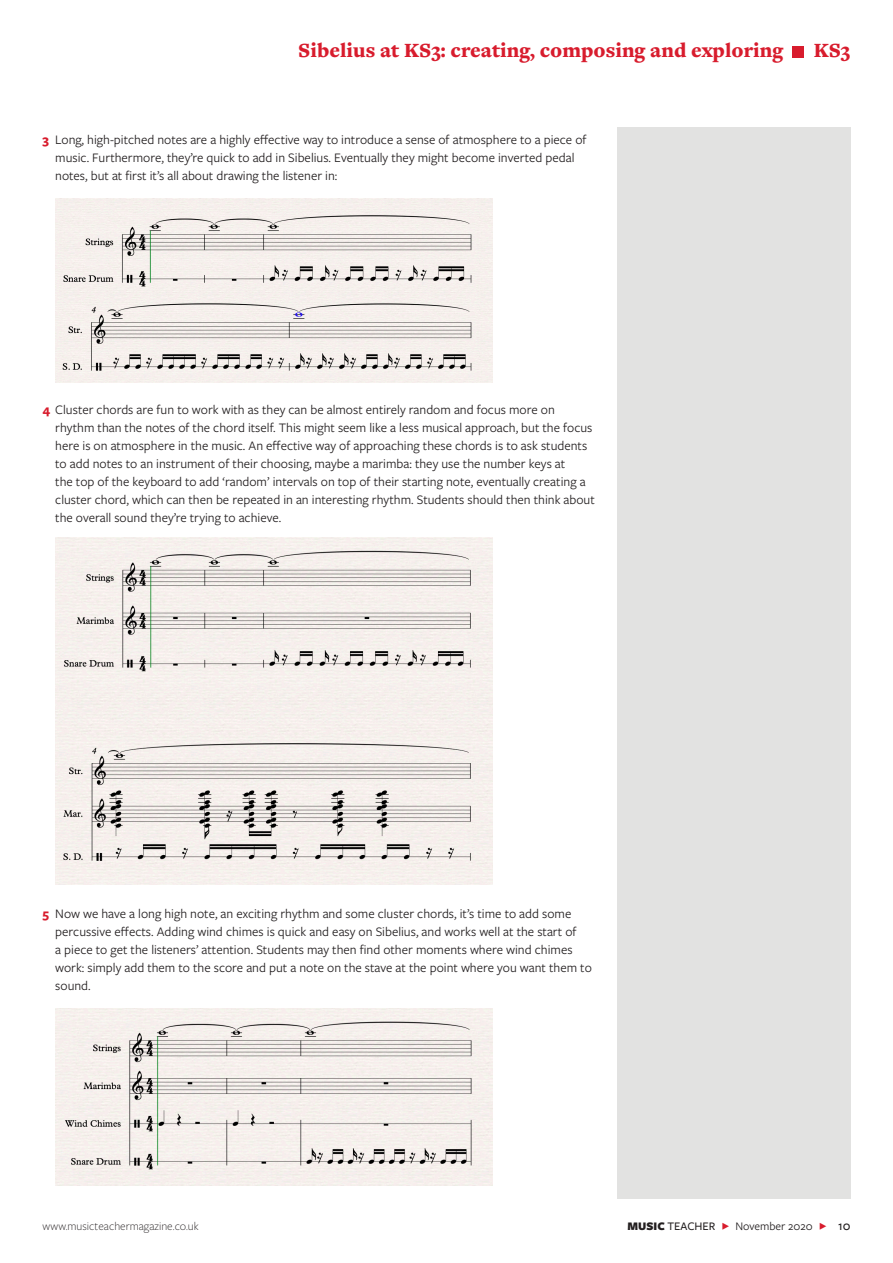
<style>
.page{position:relative;width:893px;height:1263px;background:#fff}
.page>*{position:absolute;margin:0;border:0;box-sizing:border-box;transform-origin:0 0}
.t1{font:900 21px "Freight Text Pro";color:#d81c2d}
.t2{font:13.5px/18px "Freight Sans Pro";color:#231f20}
.t3{font:300 12px "Freight Sans Pro";color:#231f20}
.t4{font:12px "Freight Sans Pro";color:#231f20}
.s1{font-weight:700;color:#d81c2d}
.s2{font-weight:900}
.s3{font-weight:500}
.s4{color:#d81c2d}
.s5{font-weight:500;font-size:13.5px}
</style>
<div class="page">
<div style="left:617px;top:128px;width:233px;height:1071px;background:#e2e2e1"></div>
<div style="left:793px;top:46px;width:11px;height:11px;background:#d81c2d"></div>
<img style="left:55px;top:198px;width:438px;height:185px">
<img style="left:55px;top:538px;width:438px;height:347px">
<img style="left:55px;top:1008px;width:438px;height:177px">
<h1 class="t1" style="left:298px;top:36px;width:486px">Sibelius at KS3: creating, composing and exploring</h1>
<h1 class="t1" style="left:814px;top:36px;width:38px">KS3</h1>
<p class="t2" style="left:55px;top:130px;width:533px;text-indent:-13px"><span class="s1">3</span> Long, high-pitched notes are a highly effective way to introduce a sense of atmosphere to a piece of music. Furthermore, they’re quick to add in Sibelius. Eventually they might become inverted pedal notes, but at first it’s all about drawing the listener in:</p>
<p class="t2" style="left:55px;top:400px;width:541px;text-indent:-13px"><span class="s1">4</span> Cluster chords are fun to work with as they can be almost entirely random and focus more on rhythm than the notes of the chord itself. This might seem like a less musical approach, but the focus here is on atmosphere in the music. An effective way of approaching these chords is to ask students to add notes to an instrument of their choosing, maybe a marimba: they use the number keys at<br>the top of the keyboard to add ‘random’ intervals on top of their starting note, eventually creating a cluster chord, which can then be repeated in an interesting rhythm. Students should then think about the overall sound they’re trying to achieve.</p>
<p class="t2" style="left:55px;top:904px;width:538px;text-indent:-13px"><span class="s1">5</span> Now we have a long high note, an exciting rhythm and some cluster chords, it’s time to add some percussive effects. Adding wind chimes is quick and easy on Sibelius, and works well at the start of<br>a piece to get the listeners’ attention. Students may then find other moments where wind chimes work: simply add them to the score and put a note on the stave at the point where you want them to sound.</p>
<p class="t3" style="left:43px;top:1218px;width:158px">www.musicteachermagazine.co.uk</p>
<p class="t4" style="left:628px;top:1218px;width:224px"><span class="s2">MUSIC</span> <span class="s3">TEACHER</span> <span class="s4">F</span> November 2020 <span class="s4">F</span> <span class="s5">10</span></p>
</div>
